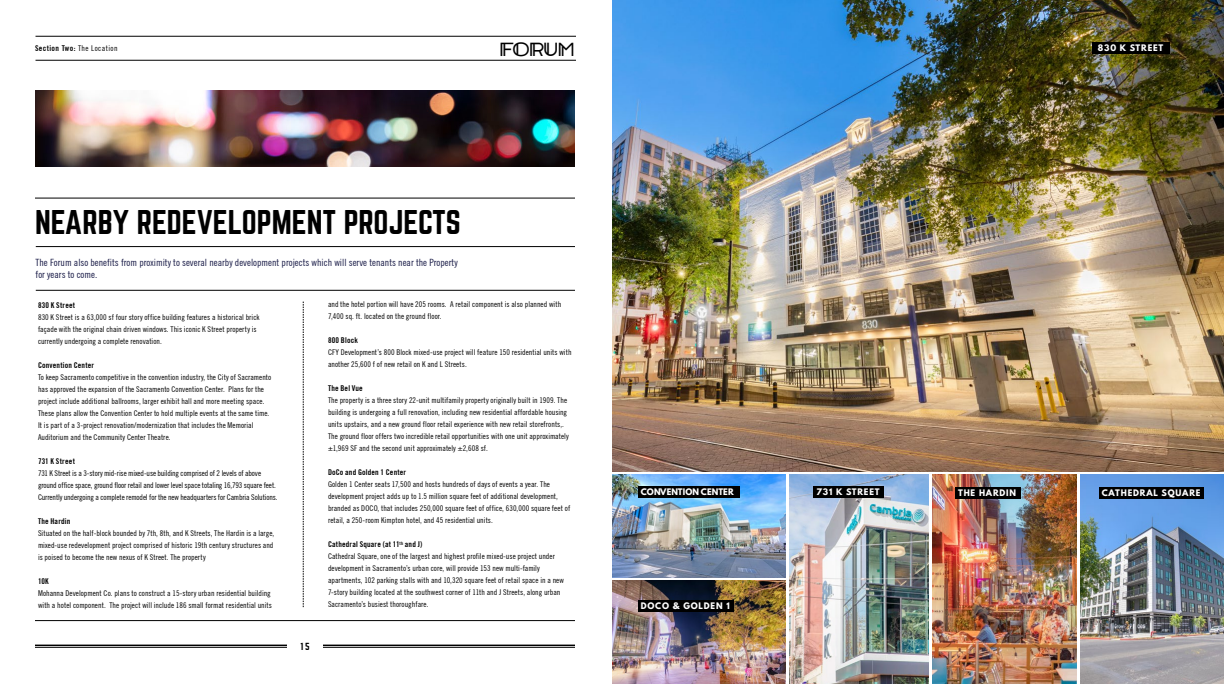
<style>
.page{position:relative;width:1224px;height:684px;background:#fff}
.page>*{position:absolute;margin:0;border:0;box-sizing:border-box;transform-origin:0 0}
.t1{font:30px "Norwester";color:#000}
.t2{font:19px "Intenci Demo";color:#000}
.t3{font:condensed 10px/12px "Trade Gothic No.18";color:#191b47}
.t4{font:9px "Norwester";color:#000}
.t5{font:condensed 8px/12px "Trade Gothic No.18";letter-spacing:.005em;color:#000}
.t6{font:condensed 8px/12px "Trade Gothic No.18";letter-spacing:-.015em;color:#000}
.t7{font:700 condensed 8px "Trade Gothic No.20";letter-spacing:.02em;color:#000}
.t8{font:700 8px "League Spartan";letter-spacing:.1em;color:#fff}
.t9{font:700 condensed 8px "Trade Gothic No.20";letter-spacing:.05em;color:#000}
.t10{font:700 8px "League Spartan";letter-spacing:.02em;color:#fff}
.s1{font-family:"Trade Gothic No.18";font-weight:400}
</style>
<div class="page">
<img style="left:612px;top:0;width:612px;height:471px">
<img style="left:932px;top:474px;width:144px;height:210px">
<img style="left:35px;top:90px;width:540px;height:77px">
<hr style="left:36px;top:246px;width:539px;height:1px;background:#000">
<hr style="left:36px;top:290px;width:539px;height:1px;background:#000">
<hr style="left:35px;top:198px;width:540px;height:1px;background:#000">
<svg style="left:303px;top:302px;width:1px;height:305px"></svg>
<hr style="left:35px;top:645px;width:252px;height:1px;background:#000">
<hr style="left:35px;top:647px;width:252px;height:1px;background:#000">
<hr style="left:323px;top:645px;width:252px;height:1px;background:#000">
<hr style="left:323px;top:647px;width:252px;height:1px;background:#000">
<hr style="left:35px;top:620px;width:540px;height:1px;background:#000">
<div style="left:1092px;top:42px;width:77px;height:12px;background:#000"></div>
<img style="left:789px;top:474px;width:140px;height:210px">
<img style="left:1080px;top:475px;width:144px;height:209px">
<img style="left:612px;top:474px;width:174px;height:103px">
<img style="left:612px;top:580px;width:174px;height:104px">
<div style="left:638px;top:486px;width:102px;height:12px;background:#000"></div>
<div style="left:638px;top:600px;width:96px;height:12px;background:#000"></div>
<div style="left:814px;top:486px;width:70px;height:12px;background:#000"></div>
<div style="left:955px;top:487px;width:66px;height:12px;background:#000"></div>
<div style="left:1099px;top:487px;width:105px;height:12px;background:#000"></div>
<hr style="left:36px;top:60px;width:540px;height:1px;background:#000">
<hr style="left:36px;top:36px;width:540px;height:1px;background:#000">
<h2 class="t2" style="left:500px;top:41px;width:76px">FORUM</h2>
<p class="t9" style="left:35px;top:43px;width:84px">Section Two: <span class="s1">The Location</span></p>
<p class="t8" style="left:1098px;top:42px;width:67px">830 K STREET</p>
<h1 class="t1" style="left:35px;top:208px;width:427px">NEARBY REDEVELOPMENT PROJECTS</h1>
<p class="t3" style="left:36px;top:256px;width:424px">The Forum also benefits from proximity to several nearby development projects which will serve tenants near the Property for years to come.</p>
<p class="t7" style="left:38px;top:300px;width:39px">830 K Street</p>
<p class="t5" style="left:38px;top:311px;width:223px">830 K Street is a 63,000 sf four story office building features a historical brick façade with the original chain driven windows. This iconic K Street property is currently undergoing a complete renovation.</p>
<p class="t7" style="left:38px;top:360px;width:58px">Convention Center</p>
<p class="t5" style="left:38px;top:371px;width:235px">To keep Sacramento competitive in the convention industry, the City of Sacramento has approved the expansion of the Sacramento Convention Center. Plans for the project include additional ballrooms, larger exhibit hall and more meeting space.<br>These plans allow the Convention Center to hold multiple events at the same time.<br>It is part of a 3-project renovation/modernization that includes the Memorial Auditorium and the Community Center Theatre.</p>
<p class="t7" style="left:38px;top:456px;width:38px">731 K Street</p>
<p class="t6" style="left:38px;top:467px;width:241px">731 K Street is a 3-story mid-rise mixed-use building comprised of 2 levels of above ground office space, ground floor retail and lower level space totaling 16,793 square feet.<br>Currently undergoing a complete remodel for the new headquarters for Cambria Solutions.</p>
<p class="t7" style="left:38px;top:516px;width:34px">The Hardin</p>
<p class="t5" style="left:38px;top:527px;width:238px;text-align:justify">Situated on the half-block bounded by 7th, 8th, and K Streets, The Hardin is a large, mixed-use redevelopment project comprised of historic 19th century structures and is poised to become the new nexus of K Street. The property</p>
<p class="t7" style="left:38px;top:576px;width:12px">10K</p>
<p class="t5" style="left:38px;top:587px;width:235px">Mohanna Development Co. plans to construct a 15-story urban residential building with a hotel component. The project will include 186 small format residential units</p>
<p class="t4" style="left:300px;top:642px;width:11px">15</p>
<p class="t5" style="left:328px;top:298px;width:235px">and the hotel portion will have 205 rooms. A retail component is also planned with<br>7,400 sq. ft. located on the ground floor.</p>
<p class="t7" style="left:328px;top:336px;width:31px">800 Block</p>
<p class="t5" style="left:328px;top:346px;width:245px">CFY Development’s 800 Block mixed-use project will feature 150 residential units with another 25,600 f of new retail on K and L Streets.</p>
<p class="t7" style="left:328px;top:384px;width:36px">The Bel Vue</p>
<p class="t5" style="left:328px;top:394px;width:242px">The property is a three story 22-unit multifamily property originally built in 1909. The building is undergoing a full renovation, including new residential affordable housing units upstairs, and a new ground floor retail experience with new retail storefronts,.<br>The ground floor offers two incredible retail opportunities with one unit approximately ±1,969 SF and the second unit approximately ±2,608 sf.</p>
<p class="t7" style="left:328px;top:468px;width:80px">DoCo and Golden 1 Center</p>
<p class="t5" style="left:328px;top:478px;width:244px">Golden 1 Center seats 17,500 and hosts hundreds of days of events a year. The development project adds up to 1.5 million square feet of additional development, branded as DOCO, that includes 250,000 square feet of office, 630,000 square feet of retail, a 250-room Kimpton hotel, and 45 residential units.</p>
<p class="t7" style="left:328px;top:540px;width:96px">Cathedral Square (at 11<sup>th</sup> and J)</p>
<p class="t5" style="left:328px;top:550px;width:237px">Cathedral Square, one of the largest and highest profile mixed-use project under development in Sacramento’s urban core, will provide 153 new multi-family apartments, 102 parking stalls with and 10,320 square feet of retail space in a new 7-story building located at the southwest corner of 11th and J Streets, along urban Sacramento’s busiest thoroughfare.</p>
<p class="t10" style="left:641px;top:485px;width:94px">CONVENTION CENTER</p>
<p class="t8" style="left:641px;top:599px;width:90px">DOCO &amp; GOLDEN 1</p>
<p class="t8" style="left:817px;top:485px;width:64px">731 K STREET</p>
<p class="t8" style="left:958px;top:487px;width:59px">THE HARDIN</p>
<p class="t8" style="left:1102px;top:487px;width:100px">CATHEDRAL SQUARE</p>
</div>
